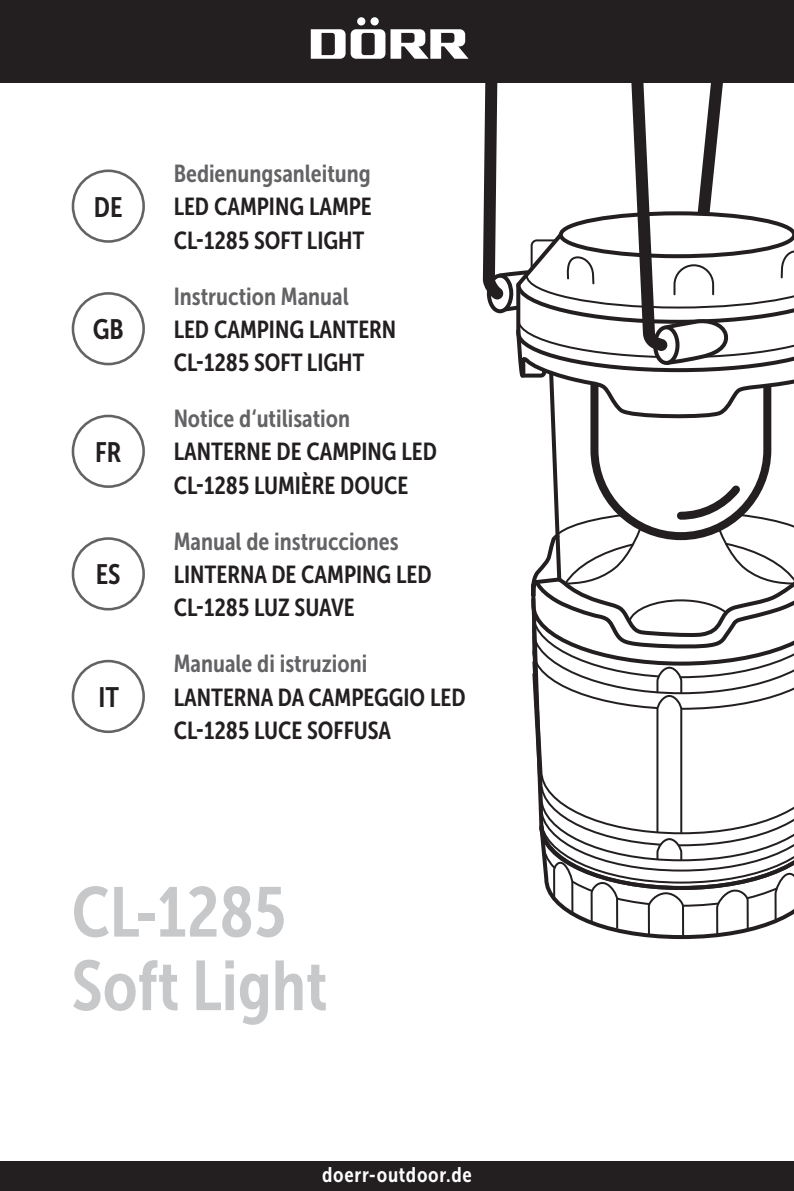
<style>
.page{position:relative;width:794px;height:1191px;background:#fff}
.page>*{position:absolute;margin:0;border:0;box-sizing:border-box;transform-origin:0 0}
.t1{font:70px/73.5px "Museo Sans Cond 700";color:#c7c8ca}
.t2{font:28px "Museo Sans Cond 700";color:#231f20}
.t3{font:24.5px/33.2px "Museo Sans Cond 700";color:#231f20}
.t4{font:24.5px "Museo Sans Cond 700";color:#636366}
.t5{font:21px "Museo Sans Cond 700";letter-spacing:.035em;color:#fff}
</style>
<div class="page">
<div style="left:0;top:1161px;width:794px;height:30px;background:#231f20"></div>
<svg style="left:483px;top:82px;width:141px;height:205px"></svg>
<svg style="left:624px;top:82px;width:170px;height:129px"></svg>
<svg style="left:485px;top:211px;width:309px;height:729px"></svg>
<div style="left:0;top:0;width:794px;height:82px;background:#231f20"></div>
<svg style="left:311px;top:29px;width:34px;height:30px"></svg>
<svg style="left:351px;top:29px;width:117px;height:30px"></svg>
<div style="left:357px;top:17px;width:8px;height:8px;background:#fff;border-radius:50%"></div>
<div style="left:370px;top:17px;width:9px;height:8px;background:#fff;border-radius:50%"></div>
<div style="left:72px;top:660px;width:73px;height:73px;border:3px solid #636366;border-radius:50%"></div>
<div style="left:72px;top:537px;width:73px;height:73px;border:3px solid #636366;border-radius:50%"></div>
<div style="left:72px;top:415px;width:73px;height:73px;border:3px solid #636366;border-radius:50%"></div>
<div style="left:72px;top:292px;width:73px;height:73px;border:3px solid #636366;border-radius:50%"></div>
<div style="left:72px;top:169px;width:73px;height:74px;border:3px solid #636366;border-radius:50%"></div>
<p class="t2" style="left:94px;top:191px;width:30px">DE</p>
<p class="t2" style="left:93px;top:314px;width:32px">GB</p>
<p class="t2" style="left:95px;top:436px;width:28px">FR</p>
<p class="t2" style="left:96px;top:559px;width:26px">ES</p>
<p class="t2" style="left:98px;top:681px;width:22px">IT</p>
<p class="t4" style="left:174px;top:160px;width:198px">Bedienungsanleitung</p>
<p class="t3" style="left:174px;top:190px;width:200px">LED CAMPING LAMPE<br>CL-1285 SOFT LIGHT</p>
<p class="t4" style="left:174px;top:282px;width:177px">Instruction Manual</p>
<p class="t3" style="left:174px;top:313px;width:224px">LED CAMPING LANTERN<br>CL-1285 SOFT LIGHT</p>
<p class="t4" style="left:174px;top:405px;width:178px">Notice d‘utilisation</p>
<p class="t3" style="left:174px;top:435px;width:265px">LANTERNE DE CAMPING LED<br>CL-1285 LUMIÈRE DOUCE</p>
<p class="t4" style="left:174px;top:527px;width:226px">Manual de instrucciones</p>
<p class="t3" style="left:174px;top:558px;width:259px">LINTERNA DE CAMPING LED<br>CL-1285 LUZ SUAVE</p>
<p class="t4" style="left:174px;top:650px;width:195px">Manuale di istruzioni</p>
<p class="t3" style="left:174px;top:680px;width:293px">LANTERNA DA CAMPEGGIO LED<br>CL-1285 LUCE SOFFUSA</p>
<h1 class="t1" style="left:72px;top:875px;width:257px">CL-1285<br>Soft Light</h1>
<p class="t5" style="left:387px;top:1162px;width:21px">01</p>
<p class="t5" style="left:322px;top:1162px;width:151px">doerr-outdoor.de</p>
</div>
